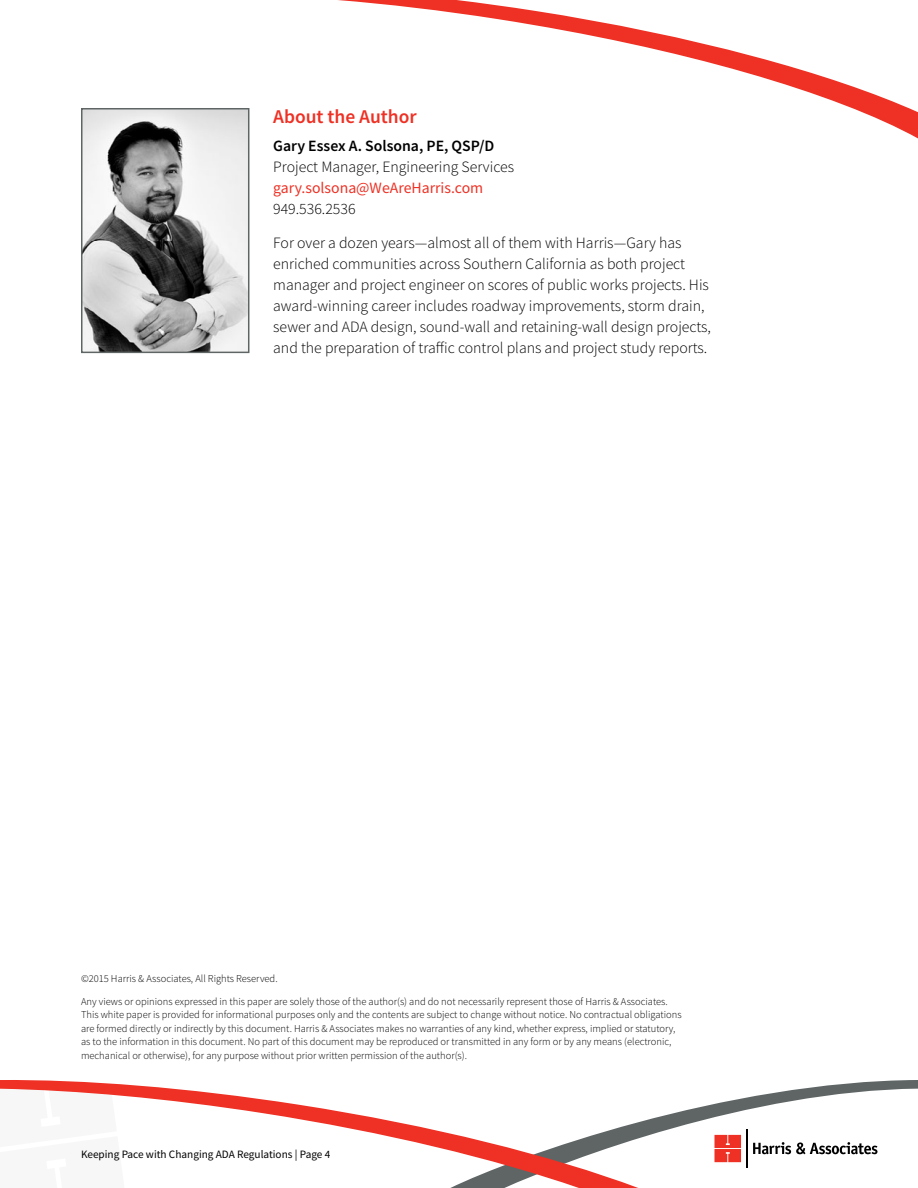
<style>
.page{position:relative;width:918px;height:1188px;background:#fff}
.page>*{position:absolute;margin:0;border:0;box-sizing:border-box;transform-origin:0 0}
.t1{font:600 19.5px "Source Sans Pro";color:#ee3124}
.t2{font:300 15.75px/21px "Source Sans Pro";color:#000}
.t3{font:15.75px "Source Sans Pro";color:#ee3124}
.t4{font:600 15.75px "Source Sans Pro";color:#000}
.t5{font:11.25px "Source Sans Pro";color:#000}
.t6{font:300 10.5px/13.5px "Source Sans Pro";color:#000}
</style>
<div class="page">
<svg style="left:638px;top:1080px;width:280px;height:88px"></svg>
<svg style="left:0;top:1080px;width:638px;height:108px"></svg>
<svg style="left:0;top:1089px;width:125px;height:99px"></svg>
<svg style="left:753px;top:1142px;width:125px;height:12px"></svg>
<hr style="left:746px;top:1130px;width:1px;height:38px;background:#000">
<svg style="left:714px;top:1135px;width:27px;height:27px"></svg>
<svg style="left:338px;top:0;width:580px;height:138px"></svg>
<img style="left:84px;top:111px;width:162px;height:239px">
<div style="left:81px;top:108px;width:168px;height:245px;border:2px solid #5f6565"></div>
<h1 class="t1" style="left:273px;top:103px;width:145px">About the Author</h1>
<h2 class="t4" style="left:273px;top:135px;width:223px">Gary Essex A. Solsona, PE, QSP/D</h2>
<h2 class="t2" style="left:273px;top:156px;width:242px">Project Manager, Engineering Services</h2>
<h2 class="t3" style="left:273px;top:177px;width:212px">gary.solsona@WeAreHarris.com</h2>
<h2 class="t2" style="left:273px;top:191px;width:410px;line-height:34.5px">949.536.2536<br>For over a dozen years—almost all of them with Harris—Gary has</h2>
<p class="t2" style="left:273px;top:253px;width:439px">enriched communities across Southern California as both project manager and project engineer on scores of public works projects. His award-winning career includes roadway improvements, storm drain, sewer and ADA design, sound-wall and retaining-wall design projects, and the preparation of traffic control plans and project study reports.</p>
<p class="t6" style="left:81px;top:968px;width:588px;line-height:22.2px">©2015 Harris &amp; Associates, All Rights Reserved.<br>Any views or opinions expressed in this paper are solely those of the author(s) and do not necessarily represent those of Harris &amp; Associates.</p>
<p class="t6" style="left:81px;top:1008px;width:602px">This white paper is provided for informational purposes only and the contents are subject to change without notice. No contractual obligations are formed directly or indirectly by this document. Harris &amp; Associates makes no warranties of any kind, whether express, implied or statutory, as to the information in this document. No part of this document may be reproduced or transmitted in any form or by any means (electronic, mechanical or otherwise), for any purpose without prior written permission of the author(s).</p>
<p class="t5" style="left:81px;top:1147px;width:251px">Keeping Pace with Changing ADA Regulations | Page 4</p>
</div>
